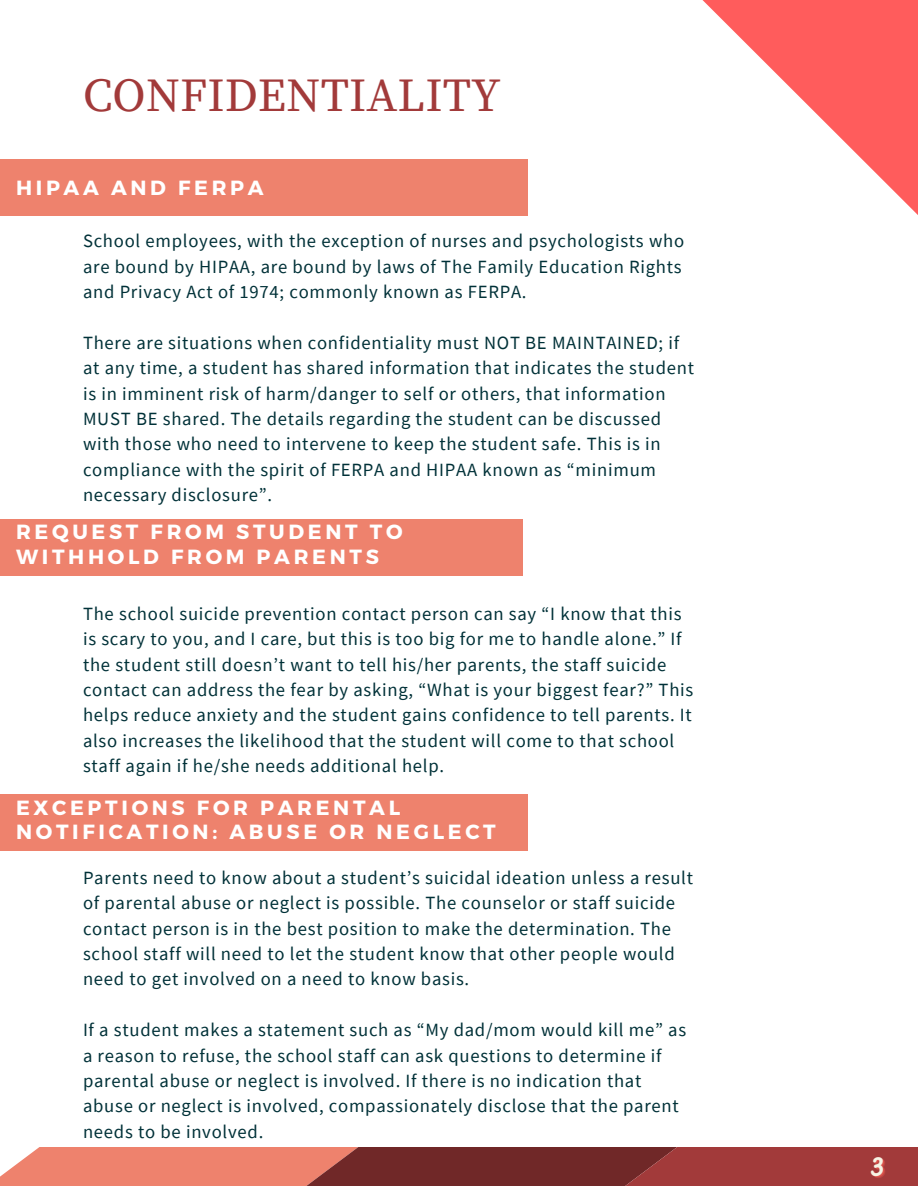
<style>
.page{position:relative;width:918px;height:1188px;background:#fff}
.page>*{position:absolute;margin:0;border:0;box-sizing:border-box;transform-origin:0 0}
.t1{font:46.8px "Source Serif Pro";color:#a23a3a}
.t2{font:700 20.55px/24.3px "Montserrat";letter-spacing:.18em;color:#fff}
.t3{font:18.6px/25.3px "Source Sans Pro";letter-spacing:.04em;color:#003138}
</style>
<div class="page">
<div style="left:0;top:159px;width:527px;height:56px;background:#ee826d"></div>
<div style="left:0;top:519px;width:522px;height:56px;background:#ee826d"></div>
<div style="left:0;top:794px;width:528px;height:57px;background:#ee826d"></div>
<svg style="left:702px;top:0;width:216px;height:215px"></svg>
<svg style="left:0;top:1147px;width:918px;height:38px;background:#ac5048"></svg>
<p class="t1" style="left:83px;top:68px;width:419px">CONFIDENTIALITY</p>
<h1 class="t2" style="left:16px;top:175px;width:249px">HIPAA AND FERPA</h1>
<p class="t3" style="left:83px;top:228px;width:603px">School employees, with the exception of nurses and psychologists who are bound by HIPAA, are bound by laws of The Family Education Rights and Privacy Act of 1974; commonly known as FERPA.</p>
<h2 class="t3" style="left:83px;top:329px;width:613px">There are situations when confidentiality must NOT BE MAINTAINED; if at any time, a student has shared information that indicates the student is in imminent risk of harm/danger to self or others, that information MUST BE shared. The details regarding the student can be discussed with those who need to intervene to keep the student safe. This is in compliance with the spirit of FERPA and HIPAA known as “minimum necessary disclosure”.</h2>
<h2 class="t2" style="left:16px;top:519px;width:388px">REQUEST FROM STUDENT TO<br>WITHHOLD FROM PARENTS</h2>
<p class="t3" style="left:83px;top:600px;width:612px">The school suicide prevention contact person can say “I know that this is scary to you, and I care, but this is too big for me to handle alone.” If the student still doesn’t want to tell his/her parents, the staff suicide contact can address the fear by asking, “What is your biggest fear?” This helps reduce anxiety and the student gains confidence to tell parents. It also increases the likelihood that the student will come to that school staff again if he/she needs additional help.</p>
<p class="t2" style="left:16px;top:794px;width:481px">EXCEPTIONS FOR PARENTAL<br>NOTIFICATION: ABUSE OR NEGLECT</p>
<p class="t3" style="left:83px;top:865px;width:612px">Parents need to know about a student’s suicidal ideation unless a result of parental abuse or neglect is possible. The counselor or staff suicide contact person is in the best position to make the determination. The school staff will need to let the student know that other people would need to get involved on a need to know basis.</p>
<p class="t3" style="left:83px;top:1017px;width:605px">If a student makes a statement such as “My dad/mom would kill me” as a reason to refuse, the school staff can ask questions to determine if parental abuse or neglect is involved. If there is no indication that abuse or neglect is involved, compassionately disclose that the parent needs to be involved.</p>
</div>
